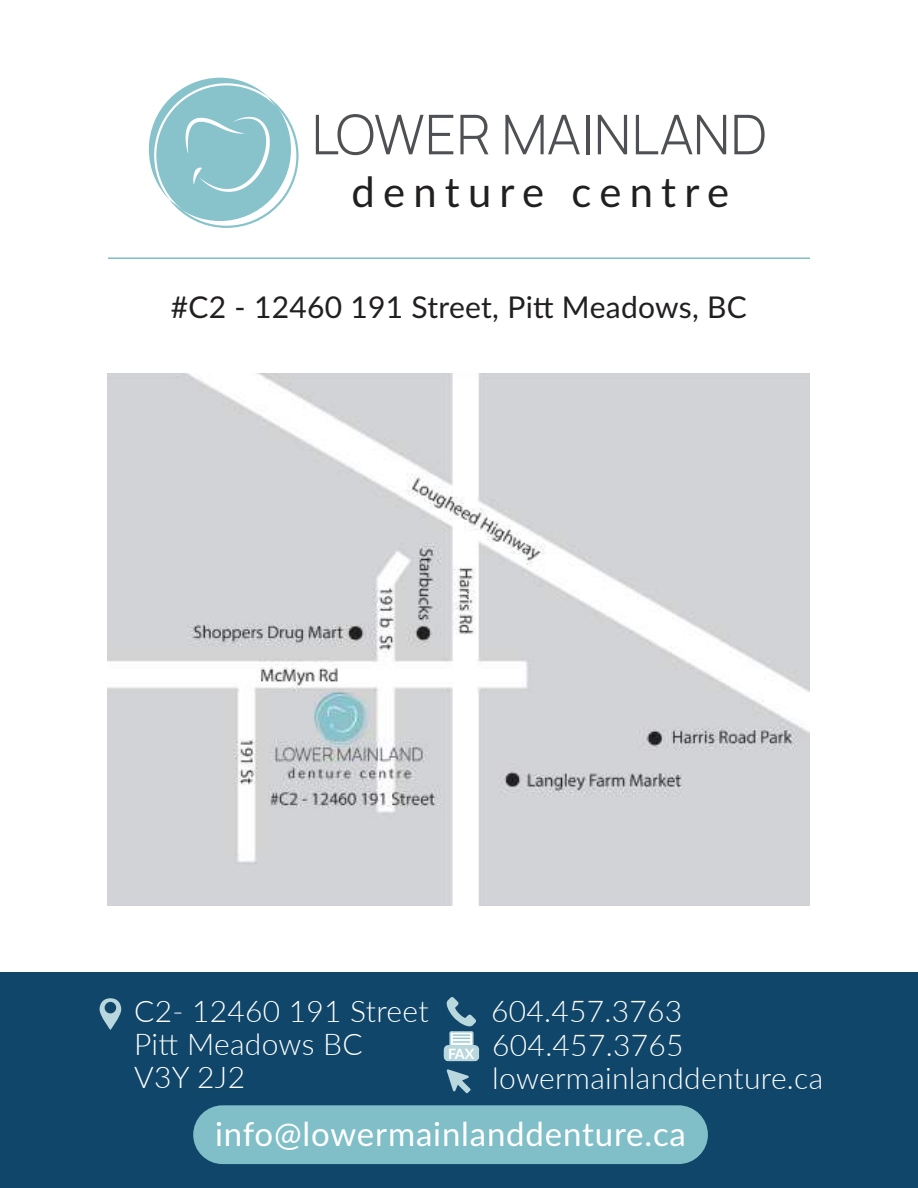
<style>
.page{position:relative;width:918px;height:1188px;background:#fff}
.page>*{position:absolute;margin:0;border:0;box-sizing:border-box;transform-origin:0 0}
.t1{font:300 54.9px "Manrope 3";letter-spacing:.01em;color:#4f5054}
.t2{font:41.7px "Lato";letter-spacing:.2em;color:#221f1f}
.t3{font:33px "Lato";letter-spacing:.025em;color:#fff}
.t4{font:300 30px/33px "Lato";letter-spacing:.01em;color:#fff}
.t5{font:30px "Lato";letter-spacing:.01em;color:#221f1f}
</style>
<div class="page">
<svg style="left:153px;top:83px;width:146px;height:145px"></svg>
<img style="left:107px;top:373px;width:702px;height:533px">
<hr style="left:108px;top:257px;width:702px;height:2px;background:#80bec8">
<div style="left:0;top:972px;width:918px;height:216px;background:#0f4669"></div>
<svg style="left:100px;top:998px;width:21px;height:32px"></svg>
<svg style="left:447px;top:1069px;width:24px;height:24px"></svg>
<div style="left:193px;top:1105px;width:515px;height:59px;background:#80bec8;border-radius:29px"></div>
<svg style="left:444px;top:997px;width:35px;height:64px"></svg>
<h1 class="t1" style="left:311px;top:103px;width:457px">LOWER MAINLAND</h1>
<h2 class="t2" style="left:351px;top:168px;width:379px">denture centre</h2>
<p class="t5" style="left:171px;top:286px;width:578px">#C2 - 12460 191 Street, Pi琀琀 Meadows, BC</p>
<p class="t4" style="left:491px;top:995px;width:193px">604.457.3763</p>
<p class="t4" style="left:134px;top:996px;width:296px">C2- 12460 191 Street<br>Pi琀琀 Meadows BC<br>V3Y 2J2</p>
<p class="t3" style="left:215px;top:1110px;width:472px">info@lowermainlanddenture.ca</p>
<p class="t4" style="left:448px;top:1029px;width:237px"><sub>FAX</sub> 604.457.3765</p>
<p class="t4" style="left:492px;top:1062px;width:333px">lowermainlanddenture.ca</p>
</div>
